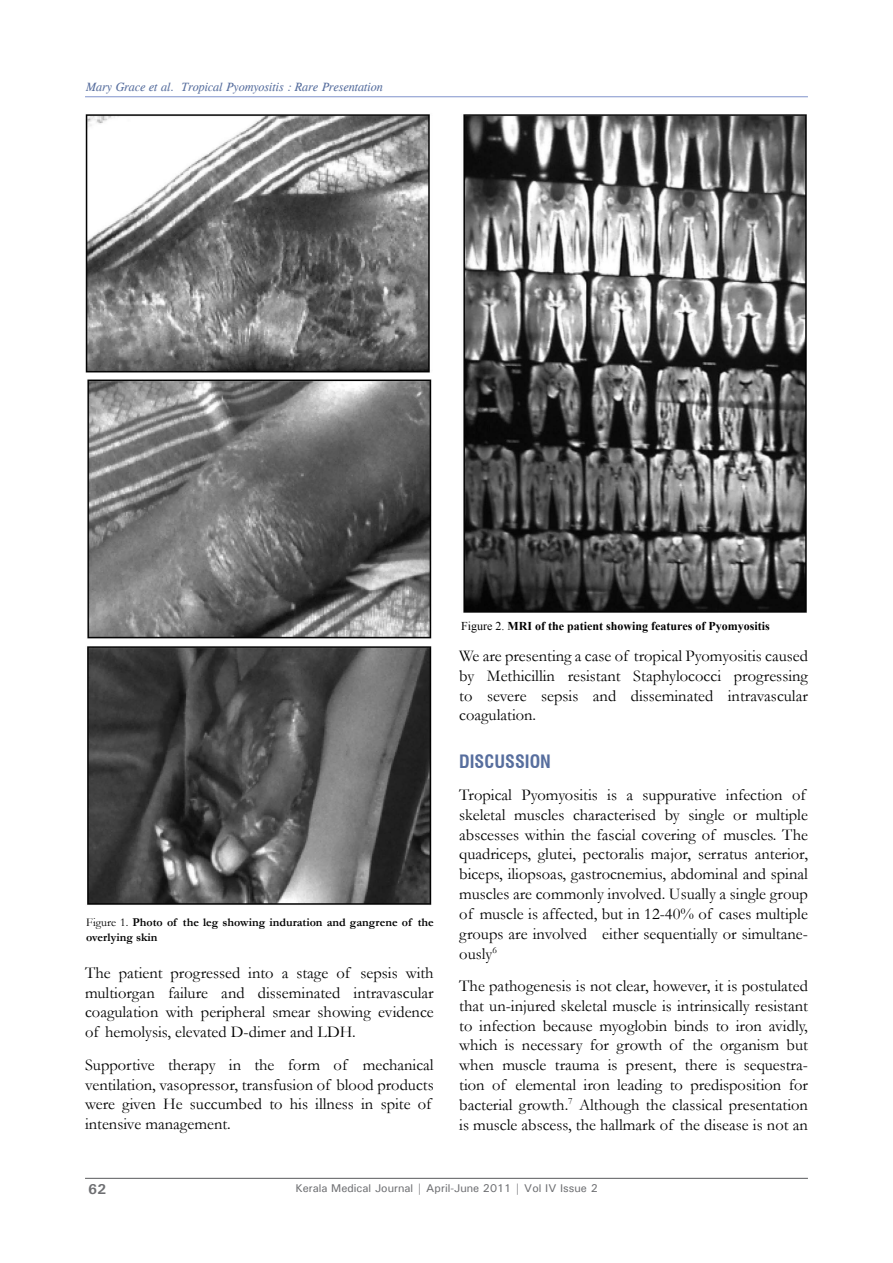
<style>
.page{position:relative;width:893px;height:1263px;background:#fff}
.page>*{position:absolute;margin:0;border:0;box-sizing:border-box;transform-origin:0 0}
.Head_1{font:700 condensed 18px "Swiss 721 BT";color:#576e9e}
.Para_1{font:16.5px/19.8px "Garamond";color:#000;text-align:justify}
.t1{font:700 14.25px "Univers";color:#6d6e71}
.Para_1-2{font:700 12px/14.4px "Garamond";color:#000}
.Para_1-3{font:700 12px "Times New Roman";color:#000}
.t2{font:italic 12px "CG Times";color:#576e9e}
.t3{font:500 11.25px "Univers";color:#6d6e71}
.s1{font-weight:400}
</style>
<div class="page">
<hr style="left:85px;top:1178px;width:723px;height:1px;background:#58595b">
<hr style="left:85px;top:96px;width:723px;height:1px;background:#8d9fd1">
<img style="left:87px;top:646px;width:345px;height:259px">
<img style="left:463px;top:114px;width:344px;height:499px">
<img style="left:85px;top:114px;width:345px;height:259px">
<img style="left:87px;top:379px;width:345px;height:260px">
<p class="t2" style="left:86px;top:80px;width:298px">Mary Grace et al. Tropical Pyomyositis : Rare Presentation</p>
<p class="Para_1-2" style="left:86px;top:915px;width:349px"><span class="s1">Figure 1.</span> Photo of the leg showing induration and gangrene of the overlying skin</p>
<p class="Para_1" style="left:85px;top:962px;width:350px">The patient progressed into a stage of sepsis with multiorgan failure and disseminated intravascular coagulation with peripheral smear showing evidence of hemolysis, elevated D-dimer and LDH.</p>
<p class="Para_1" style="left:85px;top:1054px;width:350px;text-align:left">Supportive therapy in the form of mechanical ventilation, vasopressor, transfusion of blood products were given He succumbed to his illness in spite of intensive management.</p>
<p class="Para_1-3" style="left:461px;top:617px;width:310px"><span class="s1">Figure 2.</span> MRI of the patient showing features of Pyomyositis</p>
<p class="Para_1" style="left:459px;top:645px;width:350px">We are presenting a case of tropical Pyomyositis caused by Methicillin resistant Staphylococci progressing to severe sepsis and disseminated intravascular coagulation.</p>
<p class="Head_1" style="left:459px;top:750px;width:93px">DISCUSSION</p>
<p class="Para_1" style="left:459px;top:784px;width:350px;text-align:left">Tropical Pyomyositis is a suppurative infection of skeletal muscles characterised by single or multiple abscesses within the fascial covering of muscles. The quadriceps, glutei, pectoralis major, serratus anterior, biceps, iliopsoas, gastrocnemius, abdominal and spinal muscles are commonly involved. Usually a single group of muscle is affected, but in 12-40% of cases multiple groups are involved either sequentially or simultane&shy;ously<sup>6</sup></p>
<p class="Para_1" style="left:459px;top:975px;width:350px">The pathogenesis is not clear, however, it is postulated that un-injured skeletal muscle is intrinsically resistant to infection because myoglobin binds to iron avidly, which is necessary for growth of the organism but when muscle trauma is present, there is sequestra&shy;tion of elemental iron leading to predisposition for bacterial growth.<sup>7</sup> Although the classical presentation is muscle abscess, the hallmark of the disease is not an</p>
<p class="t1" style="left:88px;top:1180px;width:19px">62</p>
<p class="t3" style="left:295px;top:1181px;width:304px">Kerala Medical Journal | April-June 2011 | Vol IV Issue 2</p>
</div>
